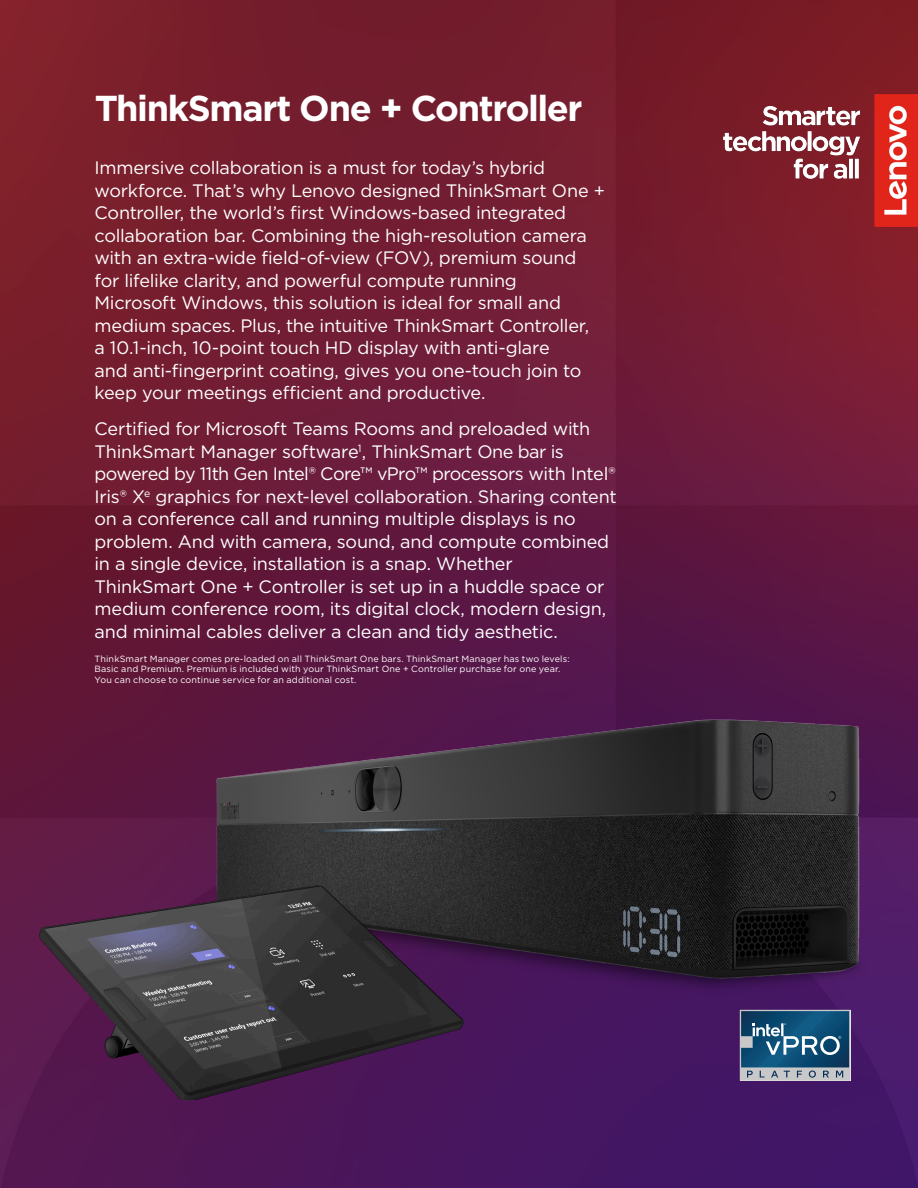
<style>
.page{position:relative;width:918px;height:1188px;background:#fff}
.page>*{position:absolute;margin:0;border:0;box-sizing:border-box;transform-origin:0 0}
.t1{font:700 36px "Gotham";letter-spacing:-.04em;color:#fff}
.t2{font:18px/22.5px "Gotham";letter-spacing:-.015em;color:#fff}
.t3{font:9px/10.5px "Gotham";letter-spacing:.02em;color:#fff}
</style>
<div class="page">
<img style="left:1px;top:0;width:917px;height:1188px">
<img style="left:705px;top:75px;width:213px;height:173px">
<img style="left:159px;top:676px;width:759px;height:388px">
<img style="left:16px;top:850px;width:450px;height:249px">
<svg style="left:740px;top:1010px;width:110px;height:71px;background:#4a7591"></svg>
<h1 class="t1" style="left:95px;top:85px;width:489px">ThinkSmart One + Controller</h1>
<p class="t2" style="left:94px;top:156px;width:512px">Immersive collaboration is a must for today’s hybrid workforce. That’s why Lenovo designed ThinkSmart One + Controller, the world’s first Windows-based integrated collaboration bar. Combining the high-resolution camera with an extra-wide field-of-view (FOV), premium sound for lifelike clarity, and powerful compute running<br>Microsoft Windows, this solution is ideal for small and medium spaces. Plus, the intuitive ThinkSmart Controller,<br>a 10.1-inch, 10-point touch HD display with anti-glare<br>and anti-fingerprint coating, gives you one-touch join to keep your meetings efficient and productive.</p>
<p class="t2" style="left:94px;top:417px;width:524px">Certified for Microsoft Teams Rooms and preloaded with ThinkSmart Manager software<sup>1</sup>, ThinkSmart One bar is powered by 11th Gen Intel® Core™ vPro™ processors with Intel® Iris® X<sup>e</sup> graphics for next-level collaboration. Sharing content on a conference call and running multiple displays is no problem. And with camera, sound, and compute combined in a single device, installation is a snap. Whether ThinkSmart One + Controller is set up in a huddle space or medium conference room, its digital clock, modern design, and minimal cables deliver a clean and tidy aesthetic.</p>
<p class="t3" style="left:94px;top:653px;width:477px">ThinkSmart Manager comes pre-loaded on all ThinkSmart One bars. ThinkSmart Manager has two levels:<br>Basic and Premium. Premium is included with your ThinkSmart One + Controller purchase for one year.<br>You can choose to continue service for an additional cost.</p>
</div>
